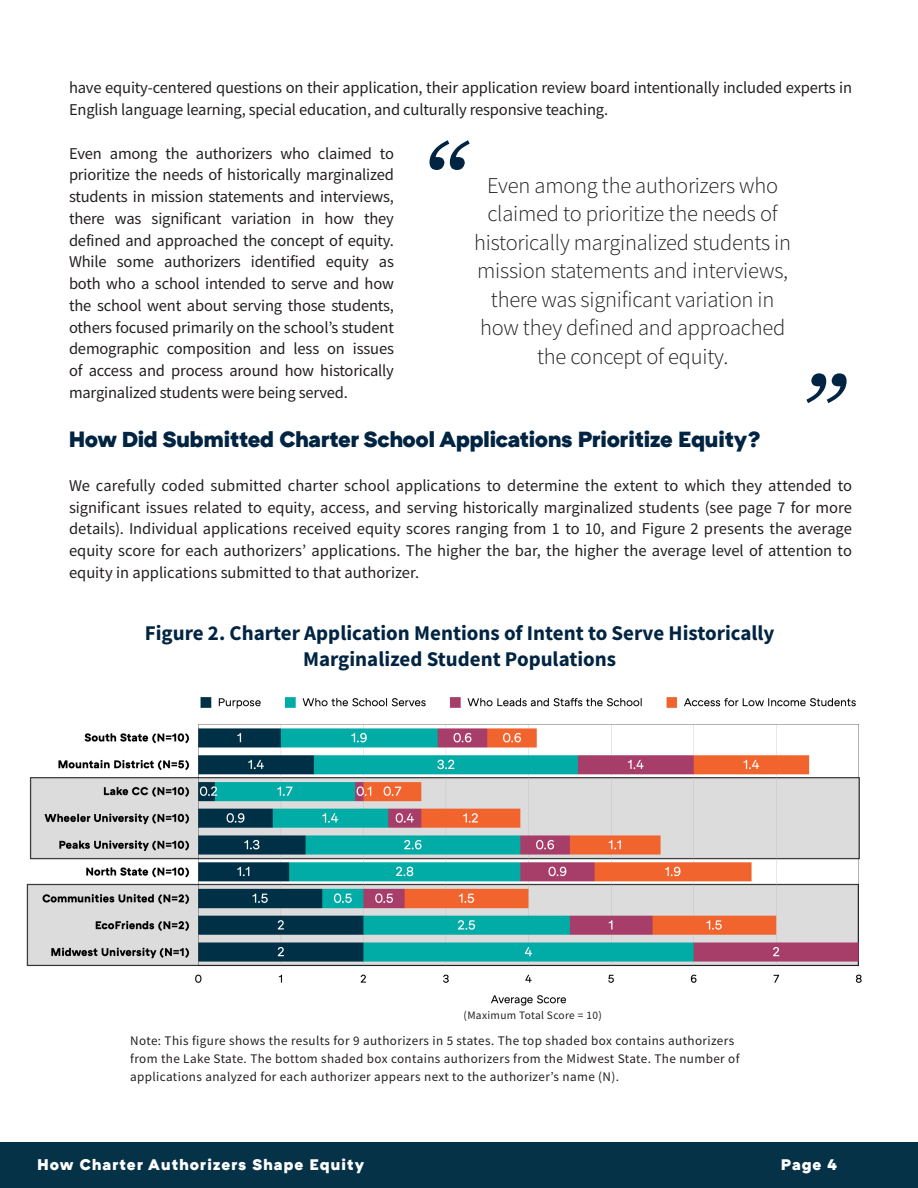
<style>
.page{position:relative;width:918px;height:1188px;background:#fff}
.page>*{position:absolute;margin:0;border:0;box-sizing:border-box;transform-origin:0 0}
.t1{font:italic 112.5px "Georgia";color:#002442}
.Pull_Quotes{font:300 22.5px/28.5px "Source Sans Pro";letter-spacing:-.01em;color:#231f20;text-align:center}
.Body_Heading{font:900 22.5px "ATC Arquette";letter-spacing:-.005em;color:#002442}
.Figure_Table_Heading{font:700 21px/25.2px "Source Sans Pro";color:#002442;text-align:center}
.Body{font:16.5px/21.8px "Source Sans Pro";letter-spacing:-.01em;color:#231f20;text-align:justify}
.t2{font:900 15.75px "ATC Arquette";letter-spacing:.08em;color:#fff}
.Notes{font:13.05px/18px "Source Sans Pro";letter-spacing:.03em;color:#231f20}
.Notes-2{font:11.4px "Source Sans Pro";letter-spacing:.03em;color:#231f20}
</style>
<div class="page">
<div style="left:0;top:1142px;width:918px;height:46px;background:#053247"></div>
<img style="left:26px;top:697px;width:836px;height:309px">
<p class="Body" style="left:69px;top:77px;width:785px">have equity-centered questions on their application, their application review board intentionally included experts in<br>English language learning, special education, and culturally responsive teaching.</p>
<p class="Body" style="left:69px;top:142px;width:327px">Even among the authorizers who claimed to prioritize the needs of historically marginalized students in mission statements and interviews, there was significant variation in how they defined and approached the concept of equity.<br>While some authorizers identified equity as both who a school intended to serve and how the school went about serving those students, others focused primarily on the school’s student demographic composition and less on issues of access and process around how historically marginalized students were being served.</p>
<p class="Body_Heading" style="left:69px;top:426px;width:693px">How Did Submitted Charter School Applications Prioritize Equity?</p>
<p class="Body" style="left:69px;top:474px;width:785px">We carefully coded submitted charter school applications to determine the extent to which they attended to significant issues related to equity, access, and serving historically marginalized students (see page 7 for more details). Individual applications received equity scores ranging from 1 to 10, and Figure 2 presents the average equity score for each authorizers’ applications. The higher the bar, the higher the average level of attention to equity in applications submitted to that authorizer.</p>
<p class="t1" style="left:419px;top:103px;width:45px">“</p>
<p class="Pull_Quotes" style="left:474px;top:171px;width:319px">Even among the authorizers who claimed to prioritize the needs of historically marginalized students in mission statements and interviews, there was significant variation in how they defined and approached the concept of equity.</p>
<p class="t1" style="left:857px;top:440px;width:45px;rotate:-180deg">“</p>
<p class="Figure_Table_Heading" style="left:145px;top:620px;width:631px">Figure 2. Charter Application Mentions of Intent to Serve Historically<br>Marginalized Student Populations</p>
<p class="Notes-2" style="left:464px;top:1008px;width:140px">(Maximum Total Score = 10)</p>
<p class="Notes" style="left:130px;top:1032px;width:611px">Note: This figure shows the results for 9 authorizers in 5 states. The top shaded box contains authorizers from the Lake State. The bottom shaded box contains authorizers from the Midwest State. The number of applications analyzed for each authorizer appears next to the authorizer’s name (N).</p>
<p class="t2" style="left:38px;top:1156px;width:328px">How Charter Authorizers Shape Equity</p>
<p class="t2" style="left:781px;top:1156px;width:57px">Page 4</p>
</div>
